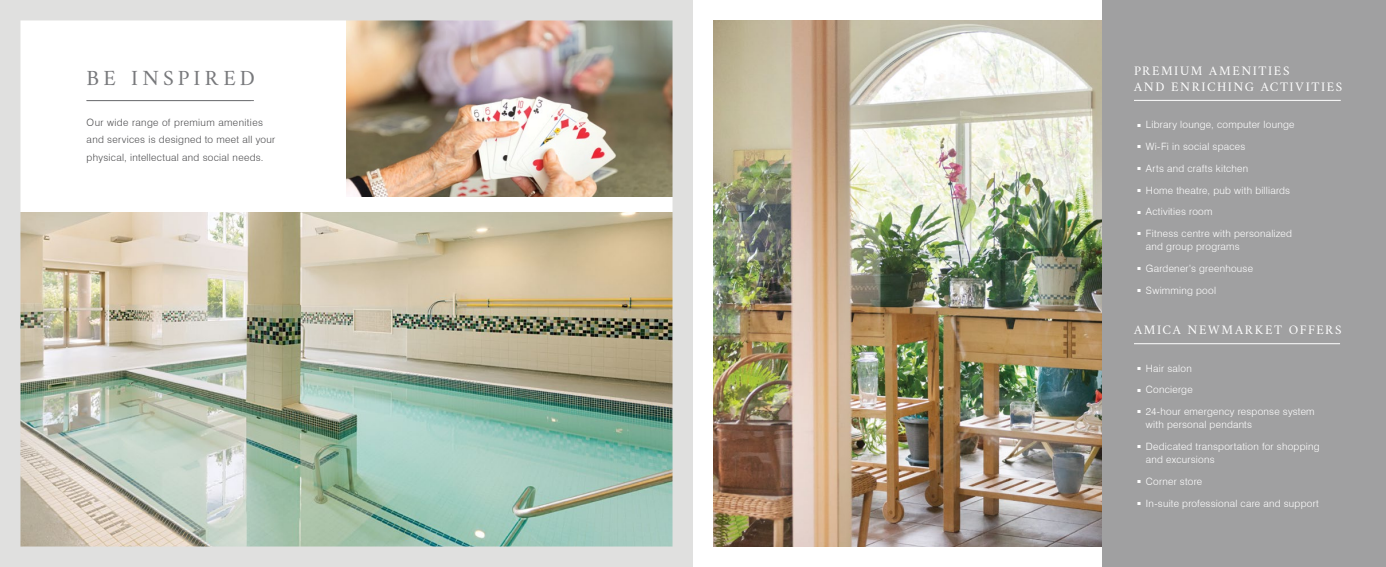
<style>
.page{position:relative;width:1386px;height:567px;background:#fff}
.page>*{position:absolute;margin:0;border:0;box-sizing:border-box;transform-origin:0 0}
.t1{font:21.88px "Amiri";letter-spacing:.185em;color:#77787b}
.t2{font:13.12px/15.8px "Amiri";letter-spacing:.12em;color:#fff}
.t3{font:300 10.06px/13.1px "Swiss 721 BT";letter-spacing:.025em;color:#fff}
.t4{font:300 10.06px/17.5px "Swiss 721 BT";letter-spacing:.03em;color:#4d4d4f}
</style>
<div class="page">
<img style="left:713px;top:20px;width:389px;height:527px">
<div style="left:1102px;top:0;width:284px;height:567px;background:#a0a0a1"></div>
<hr style="left:1134px;top:100px;width:207px;height:1px;background:#fff">
<hr style="left:1134px;top:344px;width:206px;height:1px;background:#fff">
<img style="left:0;top:0;width:693px;height:567px">
<h1 class="t1" style="left:87px;top:64px;width:170px">BE INSPIRED</h1>
<p class="t4" style="left:87px;top:114px;width:190px">Our wide range of premium amenities and services is designed to meet all your physical, intellectual and social needs.</p>
<h2 class="t2" style="left:1134px;top:63px;width:210px">PREMIUM AMENITIES<br>AND ENRICHING ACTIVITIES</h2>
<p class="t3" style="left:1137px;top:118px;width:158px">■ Library lounge, computer lounge</p>
<p class="t3" style="left:1137px;top:140px;width:109px">■ Wi-Fi in social spaces</p>
<p class="t3" style="left:1137px;top:162px;width:112px">■ Arts and crafts kitchen</p>
<p class="t3" style="left:1137px;top:183px;width:154px">■ Home theatre, pub with billiards</p>
<p class="t3" style="left:1137px;top:205px;width:77px">■ Activities room</p>
<p class="t3" style="left:1146px;top:227px;width:148px;text-indent:-9px">■ Fitness centre with personalized and group programs</p>
<p class="t3" style="left:1137px;top:262px;width:117px">■ Gardener’s greenhouse</p>
<p class="t3" style="left:1137px;top:284px;width:80px">■ Swimming pool</p>
<h2 class="t2" style="left:1134px;top:322px;width:209px">AMICA NEWMARKET OFFERS</h2>
<p class="t3" style="left:1137px;top:361px;width:56px">■ Hair salon</p>
<p class="t3" style="left:1137px;top:383px;width:57px">■ Concierge</p>
<p class="t3" style="left:1146px;top:405px;width:170px;text-indent:-9px">■ 24-hour emergency response system with personal pendants</p>
<p class="t3" style="left:1146px;top:440px;width:175px;text-indent:-9px">■ Dedicated transportation for shopping and excursions</p>
<p class="t3" style="left:1137px;top:475px;width:66px">■ Corner store</p>
<p class="t3" style="left:1137px;top:497px;width:183px">■ In-suite professional care and support</p>
</div>
